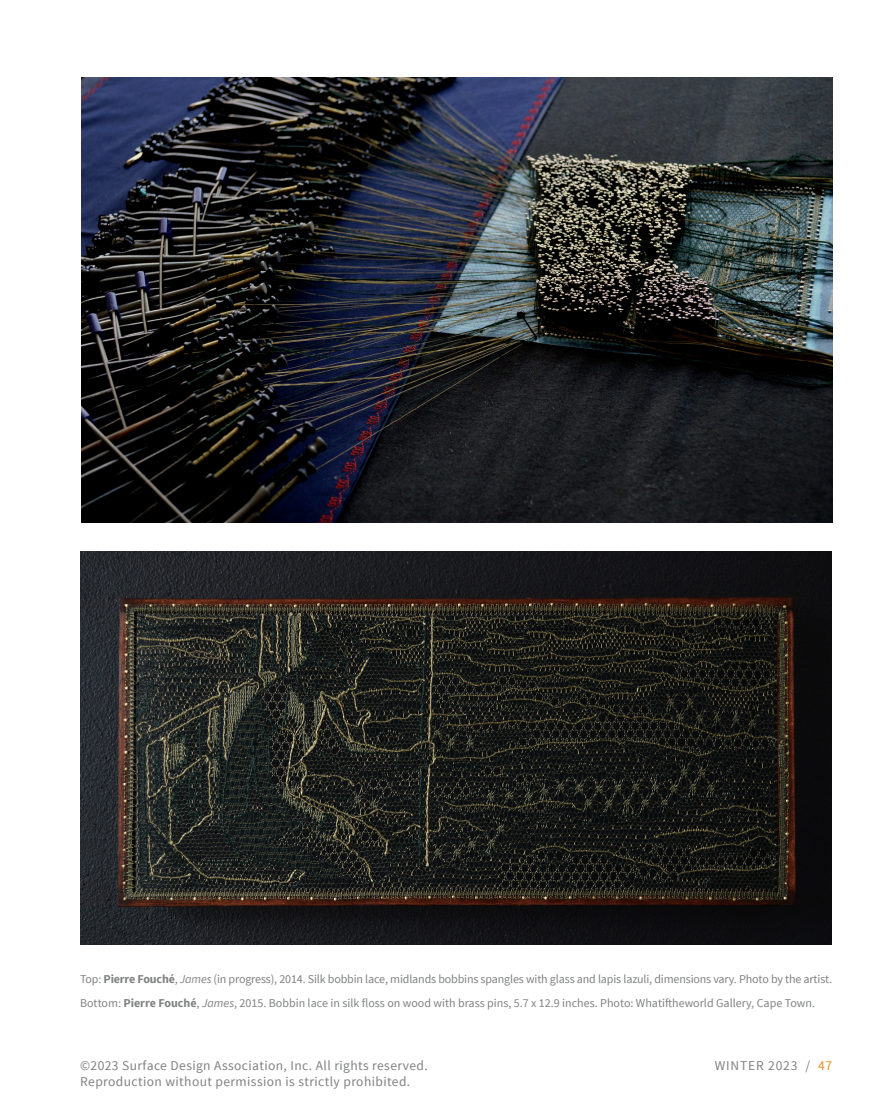
<style>
.page{position:relative;width:891px;height:1107px;background:#fff}
.page>*{position:absolute;margin:0;border:0;box-sizing:border-box;transform-origin:0 0}
.t1{font:13.5px/16.2px "Source Sans Pro";letter-spacing:.03em;color:#808181}
.t2{font:13.5px "Source Sans Pro";letter-spacing:.06em;color:#808181}
.t3{font:12px "Source Sans Pro";letter-spacing:-.01em;color:#808181}
.s1{font-weight:700}
.s2{font-style:italic}
.s3{color:#e98b22}
</style>
<div class="page">
<img style="left:81px;top:78px;width:751px;height:445px">
<img style="left:80px;top:552px;width:752px;height:393px">
<p class="t3" style="left:80px;top:971px;width:754px">Top: <span class="s1">Pierre Fouché</span>, <span class="s2">James</span> (in progress), 2014. Silk bobbin lace, midlands bobbins spangles with glass and lapis lazuli, dimensions vary. Photo by the artist.</p>
<p class="t3" style="left:80px;top:995px;width:736px">Bottom: <span class="s1">Pierre Fouché</span>, <span class="s2">James</span>, 2015. Bobbin lace in silk floss on wood with brass pins, 5.7 x 12.9 inches. Photo: Whatiftheworld Gallery, Cape Town.</p>
<p class="t1" style="left:80px;top:1058px;width:349px">©2023 Surface Design Association, Inc. All rights reserved.<br>Reproduction without permission is strictly prohibited.</p>
<p class="t2" style="left:715px;top:1057px;width:119px">WINTER 2023 / <span class="s3">47</span></p>
</div>
